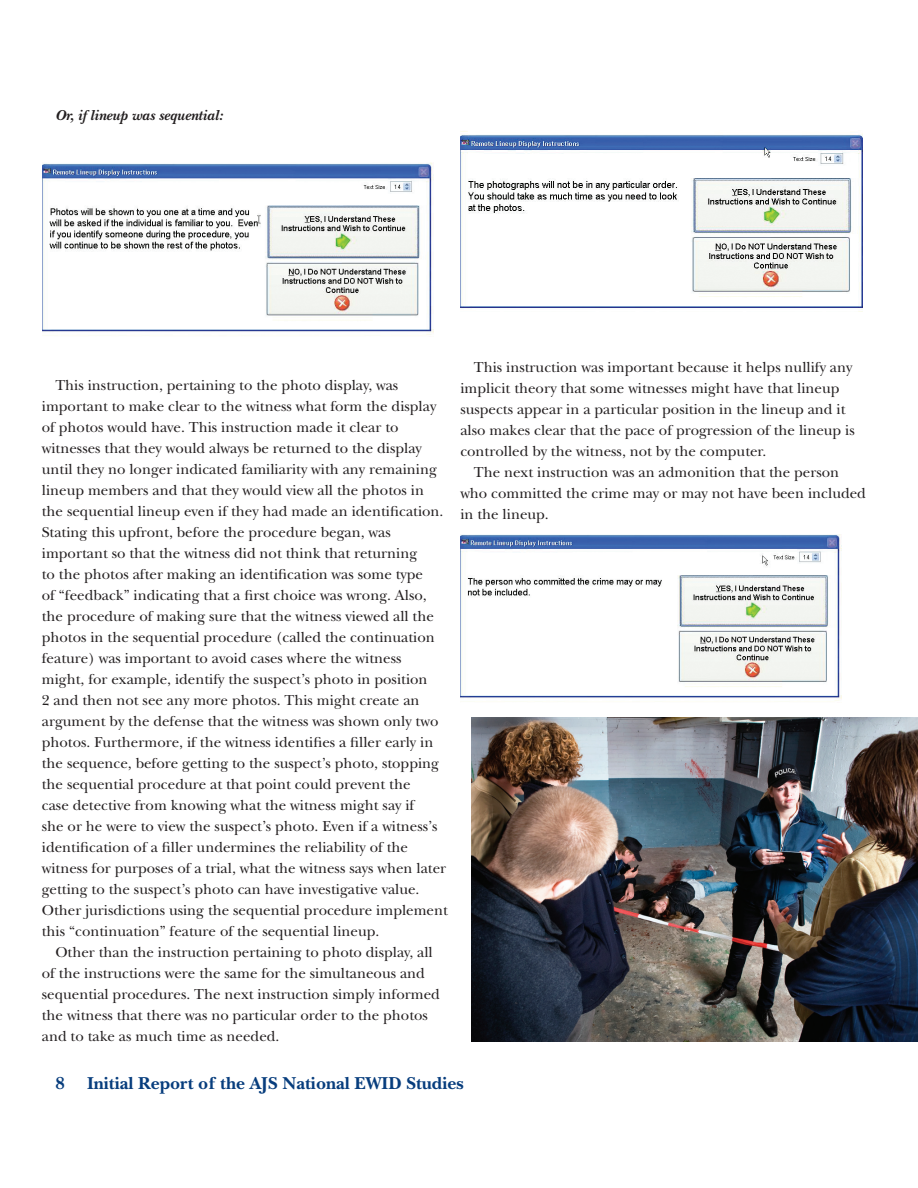
<style>
.page{position:relative;width:918px;height:1188px;background:#fff}
.page>*{position:absolute;margin:0;border:0;box-sizing:border-box;transform-origin:0 0}
.t1{font:700 18px "New Baskerville";color:#073d7d}
.t2{font:15px/21px "New Baskerville";color:#231f20}
.t3{font:italic 700 15px "New Baskerville";color:#231f20}
</style>
<div class="page">
<img style="left:461px;top:131px;width:402px;height:181px">
<img style="left:460px;top:535px;width:381px;height:166px">
<img style="left:471px;top:717px;width:447px;height:325px">
<img style="left:42px;top:162px;width:391px;height:173px">
<p class="t3" style="left:55px;top:107px;width:169px">Or, if lineup was sequential:</p>
<p class="t2" style="left:42px;top:375px;width:408px;text-indent:14px">This instruction, pertaining to the photo display, was important to make clear to the witness what form the display of photos would have. This instruction made it clear to witnesses that they would always be returned to the display until they no longer indicated familiarity with any remaining lineup members and that they would view all the photos in the sequential lineup even if they had made an identification.<br>Stating this upfront, before the procedure began, was important so that the witness did not think that returning<br>to the photos after making an identification was some type<br>of “feedback” indicating that a first choice was wrong. Also, the procedure of making sure that the witness viewed all the photos in the sequential procedure (called the continuation feature) was important to avoid cases where the witness<br>might, for example, identify the suspect’s photo in position<br>2 and then not see any more photos. This might create an argument by the defense that the witness was shown only two photos. Furthermore, if the witness identifies a filler early in the sequence, before getting to the suspect’s photo, stopping the sequential procedure at that point could prevent the<br>case detective from knowing what the witness might say if<br>she or he were to view the suspect’s photo. Even if a witness’s identification of a filler undermines the reliability of the witness for purposes of a trial, what the witness says when later getting to the suspect’s photo can have investigative value.<br>Other jurisdictions using the sequential procedure implement this “continuation” feature of the sequential lineup.</p>
<p class="t2" style="left:42px;top:942px;width:400px;text-indent:14px">Other than the instruction pertaining to photo display, all of the instructions were the same for the simultaneous and sequential procedures. The next instruction simply informed the witness that there was no particular order to the photos and to take as much time as needed.</p>
<p class="t2" style="left:460px;top:357px;width:396px;text-indent:14px">This instruction was important because it helps nullify any implicit theory that some witnesses might have that lineup suspects appear in a particular position in the lineup and it also makes clear that the pace of progression of the lineup is controlled by the witness, not by the computer.</p>
<p class="t2" style="left:460px;top:462px;width:407px;text-indent:14px">The next instruction was an admonition that the person who committed the crime may or may not have been included in the lineup.</p>
<p class="t1" style="left:56px;top:1072px;width:410px">8 Initial Report of the AJS National EWID Studies</p>
</div>
